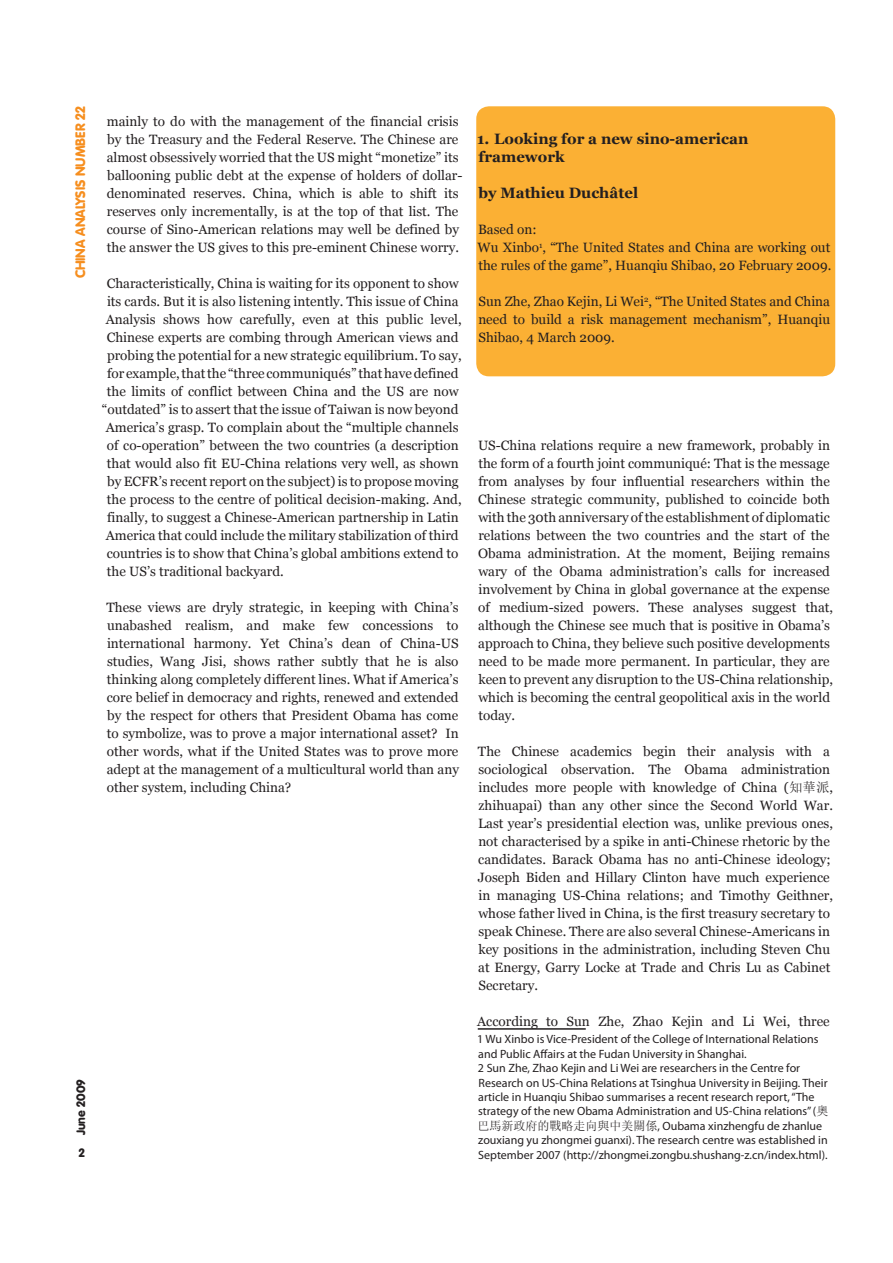
<style>
.page{position:relative;width:893px;height:1263px;background:#fff}
.page>*{position:absolute;margin:0;border:0;box-sizing:border-box;transform-origin:0 0}
.t1{font:700 15px/18px "Georgia";color:#231f20}
.t2{font:13.5px/18px "Georgia";color:#231f20}
.t3{font:900 13.5px "VAG Rounded Std";color:#f68e1e}
.t4{font:12px/14.4px "Myriad Pro";color:#231f20}
.t5{font:900 12px "VAG Rounded Std";color:#231f20}
.s1{font-family:"Sim Sun"}
</style>
<div class="page">
<div style="left:476px;top:106px;width:359px;height:270px;background:#fbb034;border-radius:13px"></div>
<hr style="left:478px;top:1028px;width:108px;height:2px;background:#231f20">
<p class="t3" style="left:72px;top:278px;width:174px;rotate:-90deg">CHINA ANALYSIS NUMBER 22</p>
<p class="t5" style="left:74px;top:1135px;width:58px;rotate:-90deg">June 2009</p>
<p class="t5" style="left:79px;top:1145px;width:7px">2</p>
<p class="t2" style="left:107px;top:112px;width:357px">mainly to do with the management of the financial crisis by the Treasury and the Federal Reserve. The Chinese are almost obsessively worried that the US might “monetize” its ballooning public debt at the expense of holders of dollar&shy;denominated reserves. China, which is able to shift its reserves only incrementally, is at the top of that list. The course of Sino-American relations may well be defined by the answer the US gives to this pre-eminent Chinese worry.</p>
<p class="t2" style="left:107px;top:274px;width:354px">Characteristically, China is waiting for its opponent to show</p>
<p class="t2" style="left:107px;top:292px;width:353px">its cards. But it is also listening intently. This issue of China</p>
<p class="t2" style="left:106px;top:310px;width:357px">Analysis shows how carefully, even at this public level,</p>
<p class="t2" style="left:107px;top:328px;width:353px">Chinese experts are combing through American views and</p>
<p class="t2" style="left:107px;top:346px;width:356px">probing the potential for a new strategic equilibrium. To say,</p>
<p class="t2" style="left:107px;top:364px;width:353px">for example, that the “three communiqués” that have defined</p>
<p class="t2" style="left:107px;top:382px;width:353px">the limits of conflict between China and the US are now</p>
<p class="t2" style="left:102px;top:400px;width:358px">“outdated” is to assert that the issue of Taiwan is now beyond</p>
<p class="t2" style="left:106px;top:418px;width:354px">America’s grasp. To complain about the “multiple channels</p>
<p class="t2" style="left:107px;top:436px;width:353px">of co-operation” between the two countries (a description</p>
<p class="t2" style="left:107px;top:454px;width:353px">that would also fit EU-China relations very well, as shown</p>
<p class="t2" style="left:107px;top:472px;width:353px">by ECFR’s recent report on the subject) is to propose moving</p>
<p class="t2" style="left:107px;top:490px;width:356px">the process to the centre of political decision-making. And,</p>
<p class="t2" style="left:107px;top:508px;width:353px">finally, to suggest a Chinese-American partnership in Latin</p>
<p class="t2" style="left:106px;top:526px;width:354px">America that could include the military stabilization of third</p>
<p class="t2" style="left:107px;top:544px;width:353px">countries is to show that China’s global ambitions extend to</p>
<p class="t2" style="left:107px;top:562px;width:178px">the US’s traditional backyard.</p>
<p class="t2" style="left:107px;top:598px;width:354px;text-align:justify">These views are dryly strategic, in keeping with China’s unabashed realism, and make few concessions to international harmony. Yet China’s dean of China-US studies, Wang Jisi, shows rather subtly that he is also thinking along completely different lines. What if America’s core belief in democracy and rights, renewed and extended by the respect for others that President Obama has come to symbolize, was to prove a major international asset? In other words, what if the United States was to prove more adept at the management of a multicultural world than any other system, including China?</p>
<p class="t1" style="left:477px;top:130px;width:273px">1. Looking for a new sino-american framework</p>
<p class="t1" style="left:478px;top:184px;width:161px">by Mathieu Duchâtel</p>
<p class="t2" style="left:478px;top:220px;width:60px">Based on:</p>
<p class="t2" style="left:478px;top:238px;width:355px">Wu Xinbo<sup>1</sup>, “The United States and China are working out the rules of the game”, Huanqiu Shibao, 20 February 2009.</p>
<p class="t2" style="left:478px;top:292px;width:353px;text-align:justify">Sun Zhe, Zhao Kejin, Li Wei<sup>2</sup>, “The United States and China need to build a risk management mechanism”, Huanqiu Shibao, 4 March 2009.</p>
<p class="t2" style="left:478px;top:436px;width:357px">US-China relations require a new framework, probably in the form of a fourth joint communiqué: That is the message from analyses by four influential researchers within the Chinese strategic community, published to coincide both with the 30th anniversary of the establishment of diplomatic relations between the two countries and the start of the Obama administration. At the moment, Beijing remains wary of the Obama administration’s calls for increased involvement by China in global governance at the expense of medium-sized powers. These analyses suggest that, although the Chinese see much that is positive in Obama’s approach to China, they believe such positive developments need to be made more permanent. In particular, they are keen to prevent any disruption to the US-China relationship, which is becoming the central geopolitical axis in the world today.</p>
<p class="t2" style="left:478px;top:742px;width:357px">The Chinese academics begin their analysis with a sociological observation. The Obama administration includes more people with knowledge of China (<span class="s1">知華派</span>, zhihuapai) than any other since the Second World War.<br>Last year’s presidential election was, unlike previous ones, not characterised by a spike in anti-Chinese rhetoric by the candidates. Barack Obama has no anti-Chinese ideology; Joseph Biden and Hillary Clinton have much experience in managing US-China relations; and Timothy Geithner, whose father lived in China, is the first treasury secretary to speak Chinese. There are also several Chinese-Americans in key positions in the administration, including Steven Chu at Energy, Garry Locke at Trade and Chris Lu as Cabinet Secretary.</p>
<p class="t2" style="left:477px;top:1012px;width:354px">According to Sun Zhe, Zhao Kejin and Li Wei, three</p>
<p class="t4" style="left:477px;top:1032px;width:343px">1 Wu Xinbo is Vice-President of the College of International Relations and Public Affairs at the Fudan University in Shanghai.</p>
<p class="t4" style="left:477px;top:1061px;width:352px">2 Sun Zhe, Zhao Kejin and Li Wei are researchers in the Centre for Research on US-China Relations at Tsinghua University in Beijing. Their article in Huanqiu Shibao summarises a recent research report, “The strategy of the new Obama Administration and US-China relations” (<span class="s1">奧巴馬新政府的戰略走向與中美關係</span>, Oubama xinzhengfu de zhanlue zouxiang yu zhongmei guanxi). The research centre was established in September 2007 (http://zhongmei.zongbu.shushang-z.cn/index.html).</p>
</div>
